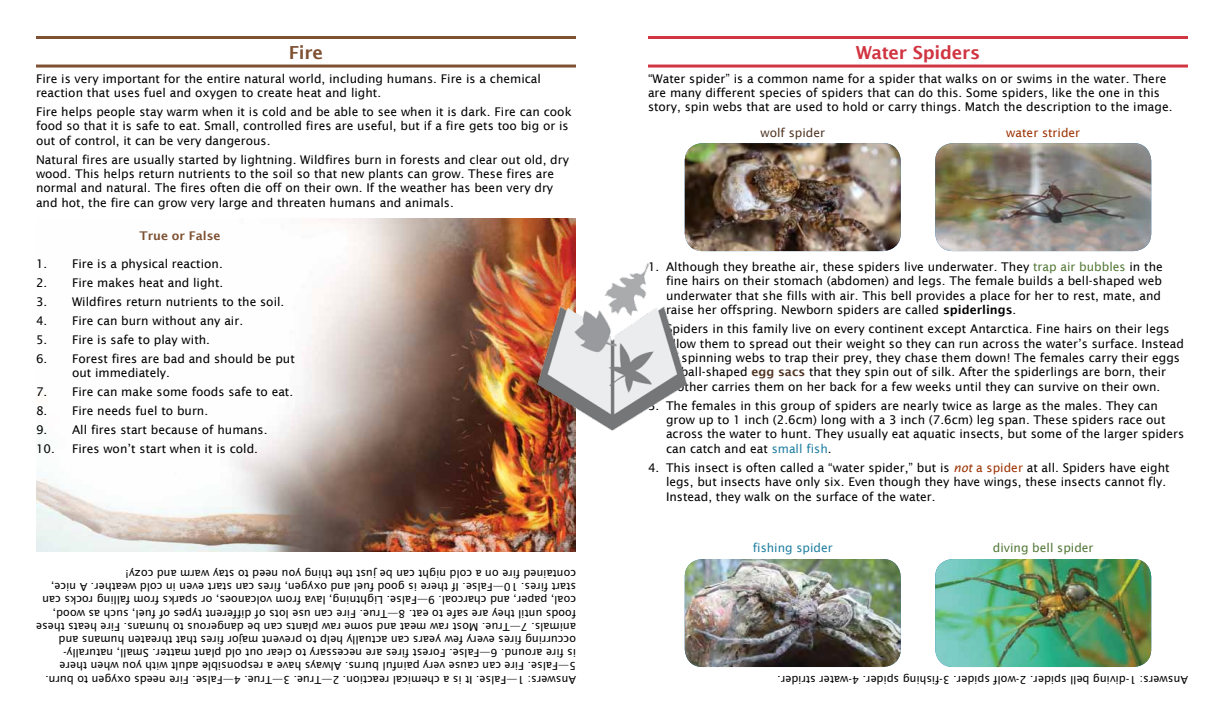
<style>
.page{position:relative;width:1224px;height:720px;background:#fff}
.page>*{position:absolute;margin:0;border:0;box-sizing:border-box;transform-origin:0 0}
.t1{font:600 18px "Lucida Sans";letter-spacing:-.015em;color:#d03541}
.t2{font:600 18px "Lucida Sans";color:#7d5132}
.t3{font:12px/14.4px "Lucida Sans";color:#000}
.t4{font:12px "Lucida Sans";color:#537838}
.t5{font:12px "Lucida Sans";color:#2380a2}
.t6{font:12px "Lucida Sans";color:#9d3303}
.t7{font:600 12px "Lucida Sans";color:#7d5132}
.t8{font:12px "Lucida Sans";color:#513624}
.t9{font:11px/13.2px "Lucida Sans";color:#000}
.s1{color:#537838}
.s2{font-weight:600}
.s3{font-weight:600;color:#513624}
.s4{color:#2380a2}
.s5{font-style:italic;color:#9d3303}
.s6{color:#9d3303}
</style>
<div class="page">
<img style="left:685px;top:143px;width:216px;height:108px">
<img style="left:935px;top:143px;width:216px;height:108px">
<img style="left:685px;top:559px;width:216px;height:108px">
<img style="left:935px;top:559px;width:216px;height:108px">
<img style="left:36px;top:218px;width:540px;height:333px">
<hr style="left:648px;top:65px;width:540px;height:3px;background:#d03541">
<hr style="left:648px;top:36px;width:540px;height:3px;background:#d03541">
<hr style="left:36px;top:65px;width:540px;height:3px;background:#7d5132">
<hr style="left:36px;top:36px;width:540px;height:3px;background:#7d5132">
<img style="left:524px;top:250px;width:178px;height:216px">
<h1 class="t2" style="left:289px;top:42px;width:36px">Fire</h1>
<h1 class="t1" style="left:856px;top:42px;width:126px">Water Spiders</h1>
<p class="t3" style="left:36px;top:71px;width:507px">Fire is very important for the entire natural world, including humans. Fire is a chemical reaction that uses fuel and oxygen to create heat and light.</p>
<p class="t3" style="left:36px;top:104px;width:537px">Fire helps people stay warm when it is cold and be able to see when it is dark. Fire can cook food so that it is safe to eat. Small, controlled fires are useful, but if a fire gets too big or is out of control, it can be very dangerous.</p>
<p class="t3" style="left:36px;top:152px;width:535px">Natural fires are usually started by lightning. Wildfires burn in forests and clear out old, dry wood. This helps return nutrients to the soil so that new plants can grow. These fires are normal and natural. The fires often die off on their own. If the weather has been very dry and hot, the fire can grow very large and threaten humans and animals.</p>
<p class="t3" style="left:648px;top:71px;width:526px">“Water spider” is a common name for a spider that walks on or swims in the water. There are many different species of spiders that can do this. Some spiders, like the one in this story, spin webs that are used to hold or carry things. Match the description to the image.</p>
<p class="t8" style="left:760px;top:125px;width:66px">wolf spider</p>
<p class="t6" style="left:1006px;top:125px;width:75px">water strider</p>
<p class="t7" style="left:139px;top:229px;width:83px">True or False</p>
<p class="t3" style="left:36px;top:257px;width:188px">1. Fire is a physical reaction.</p>
<p class="t3" style="left:36px;top:275px;width:189px">2. Fire makes heat and light.</p>
<p class="t3" style="left:36px;top:294px;width:250px">3. Wildfires return nutrients to the soil.</p>
<p class="t3" style="left:36px;top:313px;width:209px">4. Fire can burn without any air.</p>
<p class="t3" style="left:36px;top:332px;width:176px">5. Fire is safe to play with.</p>
<p class="t3" style="left:72px;top:351px;width:224px;text-indent:-36px">6. Forest fires are bad and should be put out immediately.</p>
<p class="t3" style="left:36px;top:384px;width:259px">7. Fire can make some foods safe to eat.</p>
<p class="t3" style="left:36px;top:403px;width:174px">8. Fire needs fuel to burn.</p>
<p class="t3" style="left:36px;top:422px;width:233px">9. All fires start because of humans.</p>
<p class="t3" style="left:36px;top:441px;width:224px">10. Fires won’t start when it is cold.</p>
<p class="t9" style="left:576px;top:686px;width:541px;rotate:-180deg">Answers: 1—False. It is a chemical reaction. 2—True. 3—True. 4—False. Fire needs oxygen to burn.<br>5—False. Fire can cause very painful burns. Always have a responsible adult with you when there<br>is fire around. 6—False. Forest fires are necessary to clear out old plant matter. Small, naturally&shy;occurring fires every few years can actually help to prevent major fires that threaten humans and animals. 7—True. Most raw meat and some raw plants can be dangerous to humans. Fire heats these foods until they are safe to eat. 8—True. Fire can use lots of different types of fuel, such as wood, coal, paper, and charcoal. 9—False. Lightning, lava from volcanoes, or sparks from falling rocks can start fires. 10—False. If there is good fuel and oxygen, fires can start even in cold weather. A nice, contained fire on a cold night can be just the thing you need to stay warm and cozy!</p>
<p class="t3" style="left:666px;top:260px;width:498px;text-indent:-18px">1. Although they breathe air, these spiders live underwater. They <span class="s1">trap air bubbles</span> in the fine hairs on their stomach (abdomen) and legs. The female builds a bell-shaped web underwater that she fills with air. This bell provides a place for her to rest, mate, and raise her offspring. Newborn spiders are called <span class="s2">spiderlings</span>.</p>
<p class="t3" style="left:666px;top:322px;width:520px;text-indent:-18px">2. Spiders in this family live on every continent except Antarctica. Fine hairs on their legs allow them to spread out their weight so they can run across the water’s surface. Instead of spinning webs to trap their prey, they chase them down! The females carry their eggs in ball-shaped <span class="s3">egg sacs</span> that they spin out of silk. After the spiderlings are born, their mother carries them on her back for a few weeks until they can survive on their own.</p>
<p class="t3" style="left:666px;top:398px;width:520px;text-indent:-18px">3. The females in this group of spiders are nearly twice as large as the males. They can grow up to 1 inch (2.6cm) long with a 3 inch (7.6cm) leg span. These spiders race out across the water to hunt. They usually eat aquatic insects, but some of the larger spiders can catch and eat <span class="s4">small fish</span>.</p>
<p class="t3" style="left:666px;top:460px;width:505px;text-indent:-18px">4. This insect is often called a “water spider,” but is <span class="s5">not</span> <span class="s6">a spider</span> at all. Spiders have eight legs, but insects have only six. Even though they have wings, these insects cannot fly.<br>Instead, they walk on the surface of the water.</p>
<p class="t5" style="left:753px;top:541px;width:81px">fishing spider</p>
<p class="t4" style="left:993px;top:541px;width:102px">diving bell spider</p>
<p class="t9" style="left:1188px;top:686px;width:412px;rotate:-180deg">Answers: 1-diving bell spider. 2-wolf spider. 3-fishing spider. 4-water strider.</p>
</div>
